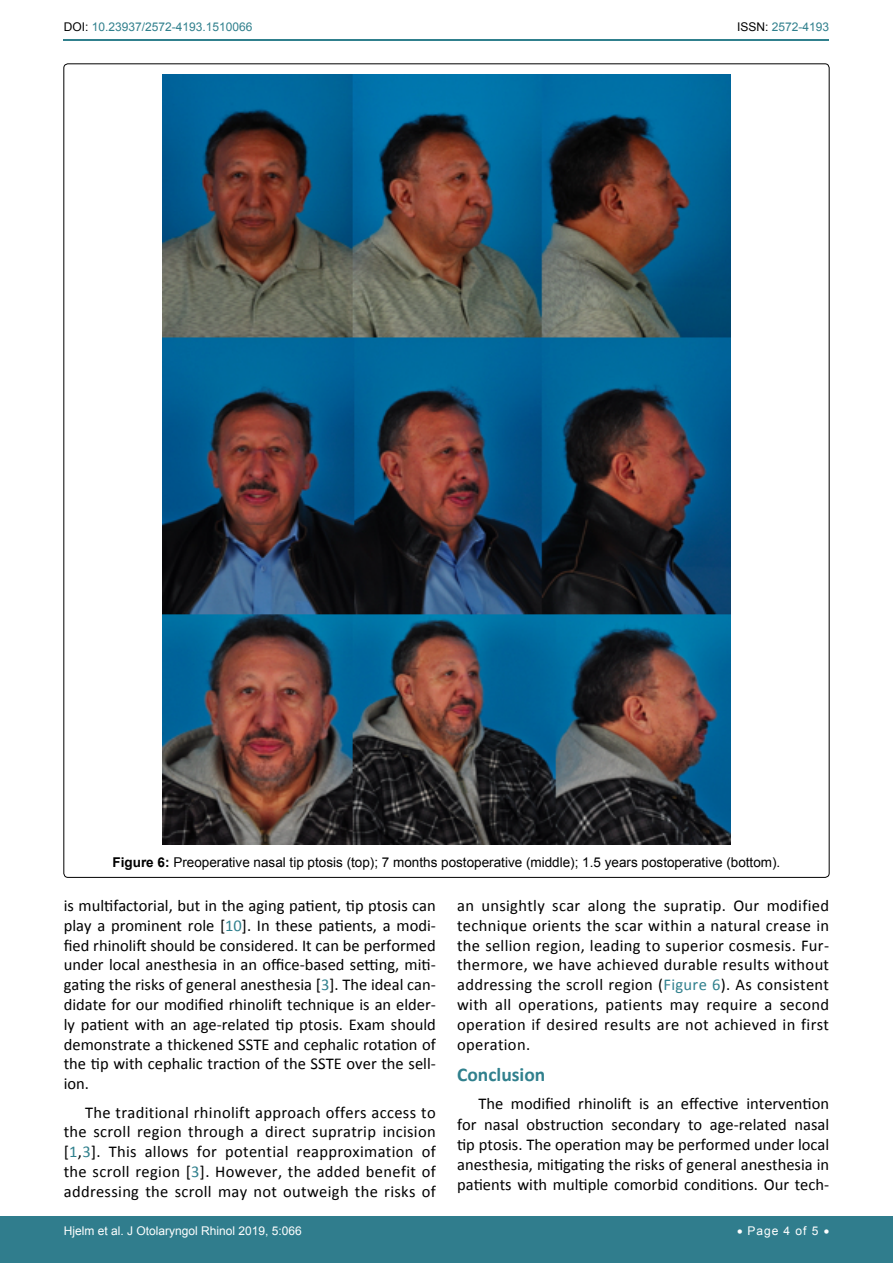
<style>
.page{position:relative;width:893px;height:1263px;background:#fff}
.page>*{position:absolute;margin:0;border:0;box-sizing:border-box;transform-origin:0 0}
.t1{font:700 19.5px "Calibri";color:#30808d}
.t2{font:16.5px/19.8px "Calibri";letter-spacing:.01em;color:#000;text-align:justify}
.t3{font:13.5px "Arial";color:#000}
.t4{font:12px "Arial";color:#fff}
.t5{font:12px "Arial";color:#30808d}
.s1{color:#000}
.s2{font-weight:700}
.s3{color:#30808d}
</style>
<div class="page">
<hr style="left:64px;top:40px;width:765px;height:1px;background:#30808d">
<div style="left:0;top:1217px;width:893px;height:46px;background:#307d8d"></div>
<img style="left:163px;top:74px;width:567px;height:770px">
<p class="t5" style="left:64px;top:19px;width:190px"><span class="s1">DOI:</span> 10.23937/2572-4193.1510066</p>
<p class="t5" style="left:737px;top:19px;width:94px"><span class="s1">ISSN:</span> 2572-4193</p>
<p class="t3" style="left:113px;top:853px;width:669px"><span class="s2">Figure 6:</span> Preoperative nasal tip ptosis (top); 7 months postoperative (middle); 1.5 years postoperative (bottom).</p>
<p class="t2" style="left:64px;top:896px;width:374px">is multifactorial, but in the aging patient, tip ptosis can play a prominent role [<span class="s3">10</span>]. In these patients, a modi&shy;fied rhinolift should be considered. It can be performed under local anesthesia in an office-based setting, miti&shy;gating the risks of general anesthesia [<span class="s3">3</span>]. The ideal can&shy;didate for our modified rhinolift technique is an elder&shy;ly patient with an age-related tip ptosis. Exam should demonstrate a thickened SSTE and cephalic rotation of the tip with cephalic traction of the SSTE over the sell&shy;ion.</p>
<p class="t2" style="left:64px;top:1102px;width:374px;text-indent:21px">The traditional rhinolift approach offers access to the scroll region through a direct supratrip incision [<span class="s3">1</span>,<span class="s3">3</span>]. This allows for potential reapproximation of the scroll region [<span class="s3">3</span>]. However, the added benefit of addressing the scroll may not outweigh the risks of</p>
<p class="t2" style="left:457px;top:896px;width:374px">an unsightly scar along the supratip. Our modified technique orients the scar within a natural crease in the sellion region, leading to superior cosmesis. Fur&shy;thermore, we have achieved durable results without addressing the scroll region (<span class="s3">Figure 6</span>). As consistent with all operations, patients may require a second operation if desired results are not achieved in first operation.</p>
<p class="t1" style="left:457px;top:1062px;width:90px">Conclusion</p>
<p class="t2" style="left:457px;top:1094px;width:374px;line-height:20.2px;text-indent:21px">The modified rhinolift is an effective intervention for nasal obstruction secondary to age-related nasal tip ptosis. The operation may be performed under local anesthesia, mitigating the risks of general anesthesia in patients with multiple comorbid conditions. Our tech-</p>
<p class="t4" style="left:64px;top:1223px;width:240px">Hjelm et al. J Otolaryngol Rhinol 2019, 5:066</p>
<p class="t4" style="left:737px;top:1223px;width:94px">• Page 4 of 5 •</p>
</div>
